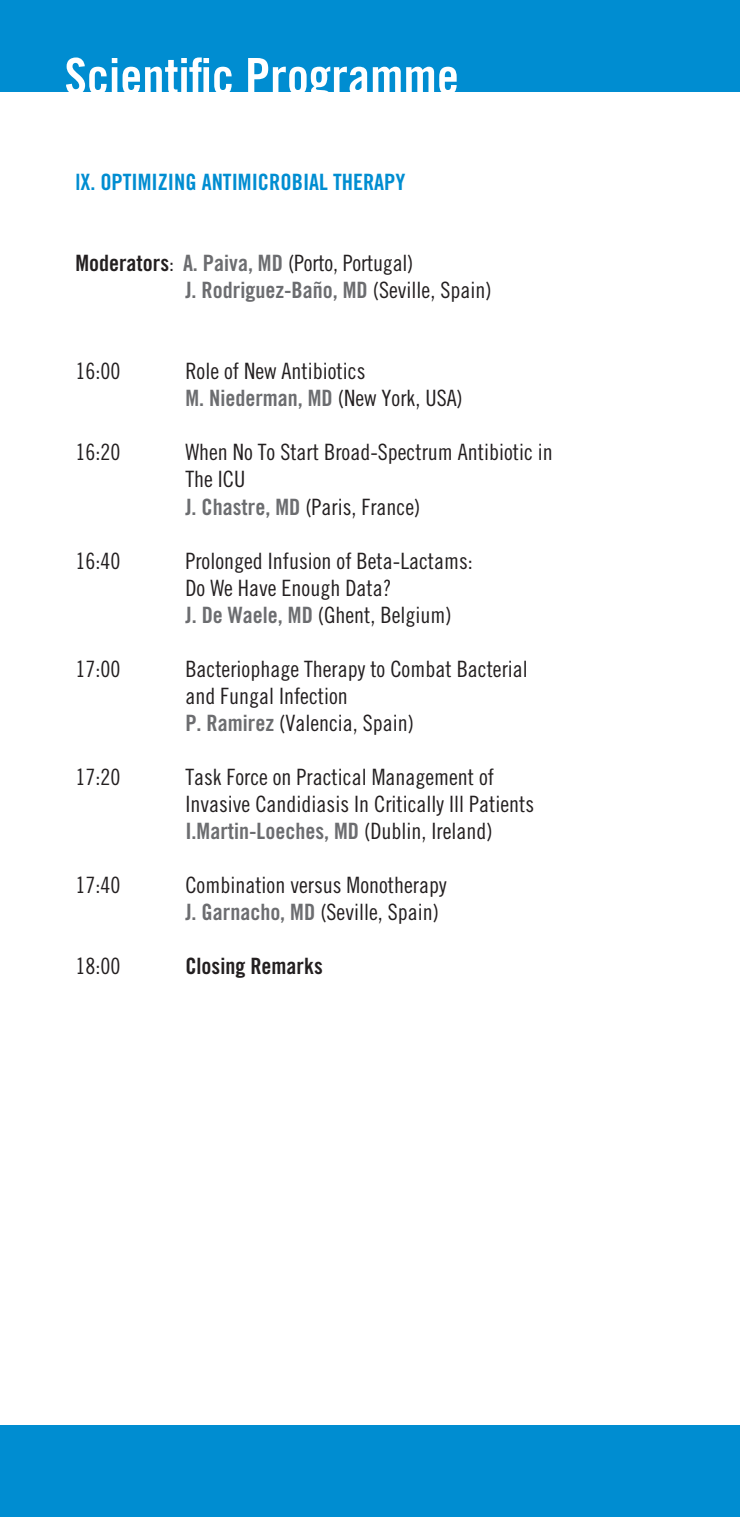
<style>
.page{position:relative;width:740px;height:1517px;background:#fff}
.page>*{position:absolute;margin:0;border:0;box-sizing:border-box;transform-origin:0 0}
.t1{font:50px "Trade Gothic Bold Cond Twenty";color:#fff}
.t2{font:22.5px/27px "Trade Gothic Cond Eighteen";color:#231f20}
.t3{font:22.5px "Trade Gothic Bold Cond Twenty";color:#6c6d70}
.t4{font:22.5px "Trade Gothic Bold Cond Twenty";color:#008dd1}
.t5{font:22.5px "Trade Gothic Bold Cond Twenty";color:#231f20}
.s1{font-family:"Trade Gothic Bold Cond Twenty"}
.s2{font-family:"Trade Gothic Bold Cond Twenty";color:#6c6d70}
.s3{font-family:"Trade Gothic Cond Eighteen";color:#231f20}
</style>
<div class="page">
<div style="left:0;top:0;width:740px;height:92px;background:#008dd1"></div>
<div style="left:0;top:1425px;width:740px;height:92px;background:#008dd1"></div>
<h1 class="t1" style="left:65px;top:46px;width:396px">Scientific Programme</h1>
<p class="t4" style="left:75px;top:169px;width:331px">lX. OPTIMIZING ANTIMICROBIAL THERAPY</p>
<p class="t2" style="left:75px;top:250px;width:339px"><span class="s1">Moderators</span>: <span class="s2">A. Paiva, MD</span> (Porto, Portugal)</p>
<p class="t3" style="left:185px;top:277px;width:308px">J. Rodriguez-Baño, MD <span class="s3">(Seville, Spain)</span></p>
<p class="t2" style="left:75px;top:358px;width:46px">16:00</p>
<p class="t2" style="left:185px;top:358px;width:181px">Role of New Antibiotics</p>
<p class="t3" style="left:185px;top:385px;width:279px">M. Niederman, MD <span class="s3">(New York, USA)</span></p>
<p class="t2" style="left:75px;top:439px;width:46px">16:20</p>
<p class="t2" style="left:185px;top:439px;width:369px">When No To Start Broad-Spectrum Antibiotic in<br>The ICU<br><span class="s2">J. Chastre, MD</span> (Paris, France)</p>
<p class="t2" style="left:75px;top:547px;width:46px">16:40</p>
<p class="t2" style="left:185px;top:547px;width:289px">Prolonged Infusion of Beta-Lactams:<br>Do We Have Enough Data?<br><span class="s2">J. De Waele, MD</span> (Ghent, Belgium)</p>
<p class="t2" style="left:75px;top:655px;width:46px">17:00</p>
<p class="t2" style="left:185px;top:655px;width:344px">Bacteriophage Therapy to Combat Bacterial and Fungal Infection<br><span class="s2">P. Ramirez</span> (Valencia, Spain)</p>
<p class="t2" style="left:75px;top:763px;width:46px">17:20</p>
<p class="t2" style="left:185px;top:763px;width:350px">Task Force on Practical Management of<br>Invasive Candidiasis In Critically Ill Patients</p>
<p class="t3" style="left:185px;top:817px;width:309px">I.Martin-Loeches, MD <span class="s3">(Dublin, Ireland)</span></p>
<p class="t2" style="left:75px;top:871px;width:46px">17:40</p>
<p class="t2" style="left:185px;top:871px;width:263px">Combination versus Monotherapy<br><span class="s2">J. Garnacho, MD</span> (Seville, Spain)</p>
<p class="t2" style="left:75px;top:952px;width:46px">18:00</p>
<p class="t5" style="left:185px;top:952px;width:139px">Closing Remarks</p>
</div>
